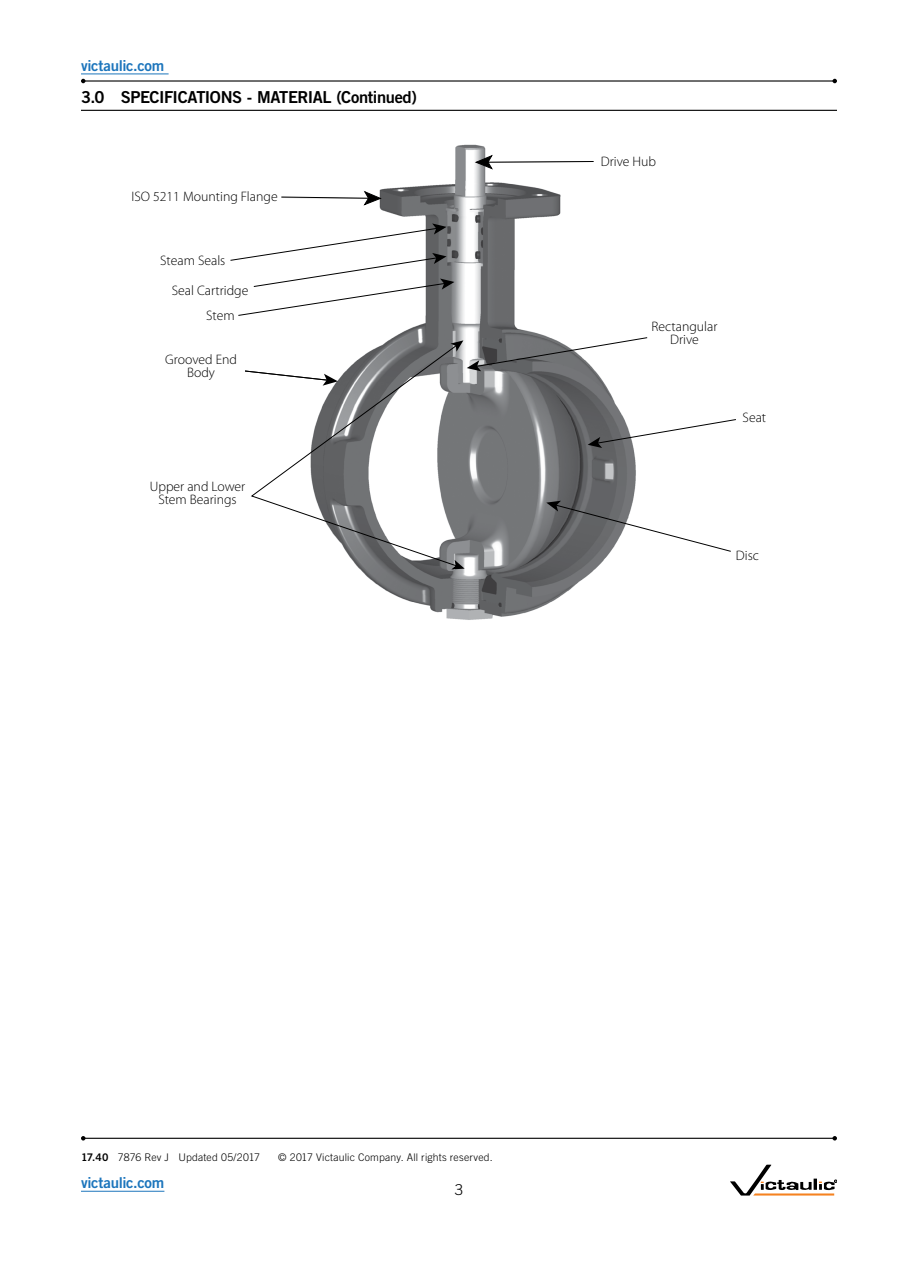
<style>
.page{position:relative;width:918px;height:1263px;background:#fff}
.page>*{position:absolute;margin:0;border:0;box-sizing:border-box;transform-origin:0 0}
.t1{font:16.5px "Trade Gothic LT Std Bd 2";letter-spacing:-.03em;color:#000}
.t2{font:15px "Trade Gothic LT Std Bd 2";letter-spacing:-.02em;color:#1c75bc}
.t3{font:300 15px "Trade Gothic LT Std";color:#000}
.t4{font:300 13.8px/12.8px "Myriad Pro";color:#000;text-align:center}
.t5{font:300 10.5px "Trade Gothic LT Std";letter-spacing:.015em;color:#000}
.s1{font-family:"Trade Gothic LT Std Bd 2";font-weight:400}
</style>
<div class="page">
<hr style="left:81px;top:1191px;width:83px;height:1px;background:#1c75bc">
<hr style="left:81px;top:110px;width:756px;height:1px;background:#000">
<img style="left:358px;top:144px;width:278px;height:476px">
<svg style="left:281px;top:190px;width:101px;height:17px"></svg>
<svg style="left:475px;top:154px;width:120px;height:17px"></svg>
<svg style="left:546px;top:501px;width:185px;height:51px"></svg>
<svg style="left:588px;top:418px;width:148px;height:30px"></svg>
<svg style="left:230px;top:223px;width:224px;height:93px"></svg>
<svg style="left:250px;top:344px;width:208px;height:223px"></svg>
<svg style="left:451px;top:560px;width:14px;height:9px"></svg>
<svg style="left:451px;top:336px;width:197px;height:35px"></svg>
<hr style="left:83px;top:80px;width:752px;height:2px;background:#000">
<svg style="left:81px;top:79px;width:5px;height:4px"></svg>
<svg style="left:832px;top:79px;width:5px;height:4px"></svg>
<hr style="left:81px;top:74px;width:88px;height:1px;background:#1c75bc">
<hr style="left:83px;top:1138px;width:752px;height:1px;background:#000">
<svg style="left:81px;top:1136px;width:5px;height:4px"></svg>
<svg style="left:832px;top:1136px;width:5px;height:4px"></svg>
<svg style="left:730px;top:1165px;width:107px;height:30px"></svg>
<p class="t2" style="left:81px;top:56px;width:85px">victaulic.com</p>
<p class="t1" style="left:81px;top:87px;width:337px">3.0 SPECIFICATIONS - MATERIAL (Continued)</p>
<p class="t4" style="left:132px;top:190px;width:148px">ISO 5211 Mounting Flange</p>
<p class="t4" style="left:160px;top:254px;width:67px">Steam Seals</p>
<p class="t4" style="left:172px;top:285px;width:78px">Seal Cartridge</p>
<p class="t4" style="left:206px;top:309px;width:30px">Stem</p>
<p class="t4" style="left:165px;top:353px;width:73px">Grooved End<br>Body</p>
<p class="t4" style="left:150px;top:480px;width:97px">Upper and Lower<br>Stem Bearings</p>
<p class="t4" style="left:601px;top:155px;width:57px">Drive Hub</p>
<p class="t4" style="left:652px;top:320px;width:67px">Rectangular<br>Drive</p>
<p class="t4" style="left:743px;top:411px;width:25px">Seat</p>
<p class="t4" style="left:736px;top:549px;width:25px">Disc</p>
<p class="t5" style="left:81px;top:1151px;width:181px"><span class="s1">17.40</span> 7876 Rev J Updated 05/2017</p>
<p class="t5" style="left:278px;top:1151px;width:216px">© 2017 Victaulic Company. All rights reserved.</p>
<p class="t2" style="left:81px;top:1173px;width:85px">victaulic.com</p>
<p class="t3" style="left:455px;top:1181px;width:10px">3</p>
</div>
